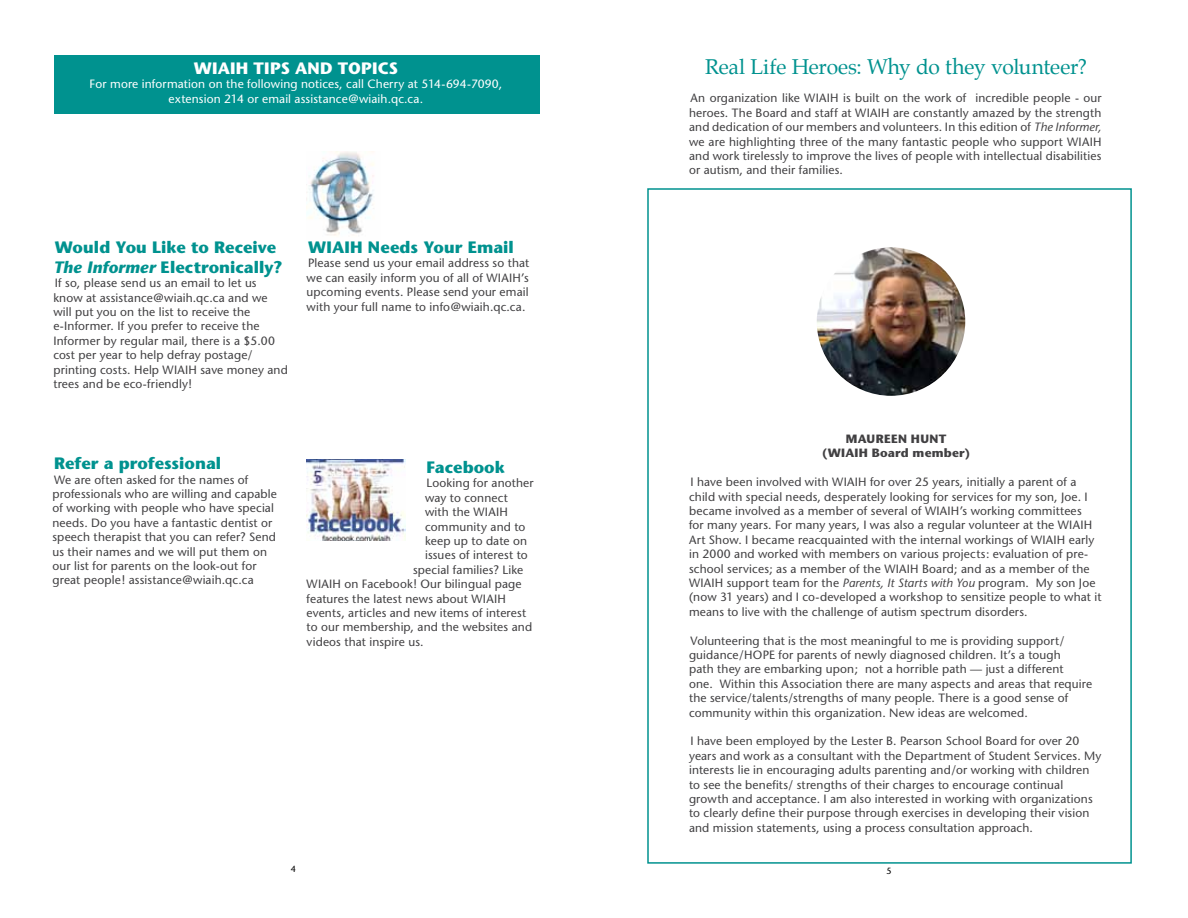
<style>
.page{position:relative;width:1188px;height:918px;background:#fff}
.page>*{position:absolute;margin:0;border:0;box-sizing:border-box;transform-origin:0 0}
.t1{font:21px "Palatino";letter-spacing:-.01em;color:#00928f}
.t2{font:700 16.5px/19.8px "Stone Sans";letter-spacing:.005em;color:#00928f}
.t3{font:700 16.5px "Stone Sans";letter-spacing:.01em;color:#fff}
.t4{font:12px/14.4px "Stone Sans";letter-spacing:.01em;color:#414042}
.t5{font:12px/14.4px "Stone Sans";letter-spacing:.01em;color:#fff;text-align:center}
.t6{font:700 12px/14.4px "Stone Sans";letter-spacing:.02em;color:#414042}
.t7{font:9px "Stone Sans";color:#000}
.s1{font-style:italic}
</style>
<div class="page">
<div style="left:54px;top:55px;width:486px;height:59px;background:#00928f"></div>
<img style="left:307px;top:459px;width:99px;height:82px">
<img style="left:307px;top:152px;width:67px;height:84px">
<img style="left:817px;top:247px;width:148px;height:149px;border-radius:74px">
<div style="left:647px;top:188px;width:485px;height:676px;border:2px solid #00928f"></div>
<h2 class="t3" style="left:194px;top:58px;width:80px">WIAIH Tips</h2>
<h2 class="t3" style="left:295px;top:58px;width:14px">and</h2>
<h2 class="t3" style="left:338px;top:58px;width:21px">Topics</h2>
<p class="t5" style="left:90px;top:77px;width:414px">For more information on the following notices, call Cherry at 514-694-7090, extension 214 or email assistance@wiaih.qc.ca.</p>
<h2 class="t2" style="left:53px;top:237px;width:231px">Would You Like to Receive<br><span class="s1">The Informer</span> Electronically?</h2>
<p class="t4" style="left:53px;top:276px;width:236px">If so, please send us an email to let us<br>know at assistance@wiaih.qc.ca and we will put you on the list to receive the e-Informer. If you prefer to receive the Informer by regular mail, there is a $5.00 cost per year to help defray postage/ printing costs. Help WIAIH save money and trees and be eco-friendly!</p>
<h2 class="t2" style="left:308px;top:237px;width:207px">WIAIH Needs Your Email</h2>
<p class="t4" style="left:307px;top:256px;width:224px;text-align:justify">Please send us your email address so that we can easily inform you of all of WIAIH’s upcoming events. Please send your email with your full name to info@wiaih.qc.ca.</p>
<h2 class="t2" style="left:54px;top:454px;width:169px">Refer a professional</h2>
<p class="t4" style="left:53px;top:472px;width:226px">We are often asked for the names of professionals who are willing and capable of working with people who have special needs. Do you have a fantastic dentist or speech therapist that you can refer? Send us their names and we will put them on our list for parents on the look-out for great people! assistance@wiaih.qc.ca</p>
<h2 class="t2" style="left:427px;top:457px;width:80px">Facebook</h2>
<p class="t4" style="left:427px;top:476px;width:109px">Looking for another</p>
<p class="t4" style="left:425px;top:490px;width:84px">way to connect</p>
<p class="t4" style="left:425px;top:505px;width:84px">with the WIAIH</p>
<p class="t4" style="left:425px;top:519px;width:102px">community and to</p>
<p class="t4" style="left:425px;top:534px;width:104px">keep up to date on</p>
<p class="t4" style="left:425px;top:548px;width:104px">issues of interest to</p>
<p class="t4" style="left:413px;top:562px;width:112px">special families? Like</p>
<p class="t4" style="left:307px;top:577px;width:216px">WIAIH on Facebook! Our bilingual page</p>
<p class="t4" style="left:307px;top:591px;width:201px">features the latest news about WIAIH</p>
<p class="t4" style="left:307px;top:606px;width:221px">events, articles and new items of interest</p>
<p class="t4" style="left:307px;top:620px;width:227px">to our membership, and the websites and</p>
<p class="t4" style="left:307px;top:634px;width:118px">videos that inspire us.</p>
<h1 class="t1" style="left:705px;top:49px;width:383px">Real Life Heroes: Why do they volunteer?</h1>
<p class="t4" style="left:689px;top:91px;width:414px;text-align:justify">An organization like WIAIH is built on the work of incredible people - our heroes. The Board and staff at WIAIH are constantly amazed by the strength and dedication of our members and volunteers. In this edition of <span class="s1">The Informer, </span>we are highlighting three of the many fantastic people who support WIAIH and work tirelessly to improve the lives of people with intellectual disabilities or autism, and their families.</p>
<p class="t6" style="left:822px;top:432px;width:149px;text-indent:89px">Hunt (WIAIH Board member)</p>
<p class="t4" style="left:689px;top:475px;width:414px">I have been involved with WIAIH for over 25 years, initially a parent of a child with special needs, desperately looking for services for my son, Joe. I became involved as a member of several of WIAIH’s working committees<br>for many years. For many years, I was also a regular volunteer at the WIAIH Art Show. I became reacquainted with the internal workings of WIAIH early in 2000 and worked with members on various projects: evaluation of pre&shy;school services; as a member of the WIAIH Board; and as a member of the WIAIH support team for the <span class="s1">Parents, It Starts with You</span> program. My son Joe (now 31 years) and I co-developed a workshop to sensitize people to what it means to live with the challenge of autism spectrum disorders.</p>
<p class="t4" style="left:689px;top:633px;width:405px">Volunteering that is the most meaningful to me is providing support/ guidance/HOPE for parents of newly diagnosed children. It’s a tough<br>path they are embarking upon; not a horrible path — just a different<br>one. Within this Association there are many aspects and areas that require the service/talents/strengths of many people. There is a good sense of community within this organization. New ideas are welcomed.</p>
<p class="t4" style="left:689px;top:734px;width:414px">I have been employed by the Lester B. Pearson School Board for over 20 years and work as a consultant with the Department of Student Services. My interests lie in encouraging adults parenting and/or working with children to see the benefits/ strengths of their charges to encourage continual growth and acceptance. I am also interested in working with organizations to clearly define their purpose through exercises in developing their vision and mission statements, using a process consultation approach.</p>
<p class="t6" style="left:846px;top:432px;width:22px">Maureen</p>
<p class="t7" style="left:291px;top:863px;width:7px">4</p>
<p class="t7" style="left:887px;top:865px;width:7px">5</p>
</div>
